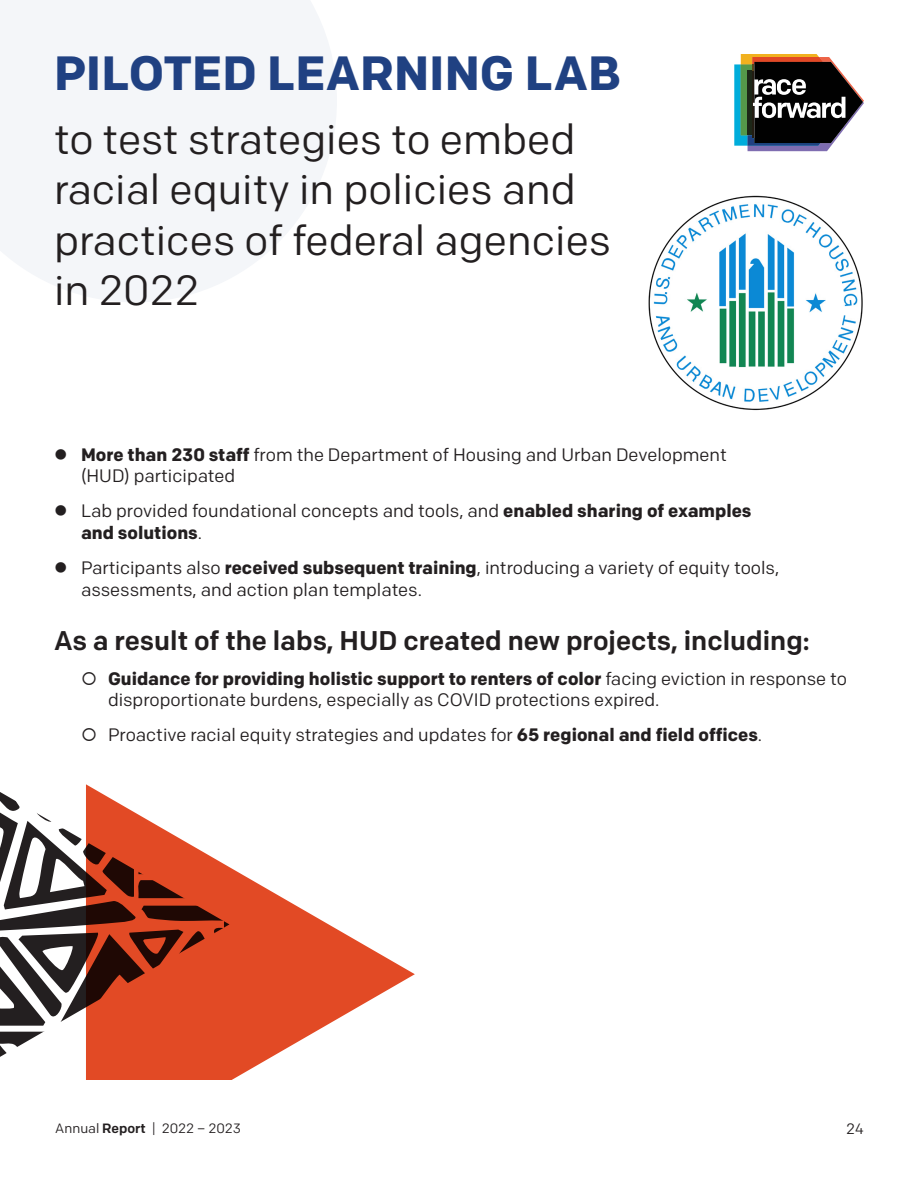
<style>
.page{position:relative;width:918px;height:1188px;background:#fff}
.page>*{position:absolute;margin:0;border:0;box-sizing:border-box;transform-origin:0 0}
.t1{font:700 48px "Colfax";color:#204182}
.Sub_Header{font:42px/50.4px "Colfax";color:#231f20}
.Section_Header{font:500 27px "Colfax";color:#231f20}
.t2{font:18px/21.6px "Colfax";color:#231f20}
.t3{font:15px "Colfax";color:#231f20}
.t4{font:13.5px "Colfax";color:#231f20}
.s1{font-weight:700}
.s2{font-weight:500}
</style>
<div class="page">
<svg style="left:0;top:0;width:337px;height:302px;fill:#f4f6f9"></svg>
<svg style="left:0;top:1022px;width:46px;height:35px"></svg>
<svg style="left:0;top:792px;width:86px;height:230px"></svg>
<svg style="left:86px;top:784px;width:329px;height:296px;fill:#e24a25"></svg>
<img style="left:648px;top:195px;width:215px;height:216px">
<svg style="left:734px;top:54px;width:130px;height:97px"></svg>
<p class="t1" style="left:54px;top:44px;width:568px">PILOTED LEARNING LAB</p>
<p class="Sub_Header" style="left:54px;top:114px;width:559px">to test strategies to embed racial equity in policies and practices of federal agencies in 2022</p>
<p class="t2" style="left:81px;top:443px;width:647px"><span class="s1">More than 230 staff</span> from the Department of Housing and Urban Development (HUD) participated</p>
<p class="t2" style="left:81px;top:500px;width:672px">Lab provided foundational concepts and tools, and <span class="s1">enabled sharing of examples and solutions</span>.</p>
<p class="t2" style="left:81px;top:557px;width:700px">Participants also <span class="s1">received subsequent training</span>, introducing a variety of equity tools, assessments, and action plan templates.</p>
<p class="Section_Header" style="left:54px;top:624px;width:757px">As a result of the labs, HUD created new projects, including:</p>
<p class="t2" style="left:108px;top:668px;width:740px"><span class="s1">Guidance for providing holistic support to renters of color</span> facing eviction in response to disproportionate burdens, especially as COVID protections expired.</p>
<p class="t2" style="left:108px;top:724px;width:656px">Proactive racial equity strategies and updates for <span class="s1">65 regional and field offices</span>.</p>
<p class="t4" style="left:55px;top:1120px;width:187px">Annual <span class="s2">Report</span> | 2022 – 2023</p>
<p class="t3" style="left:846px;top:1120px;width:19px">24</p>
</div>
